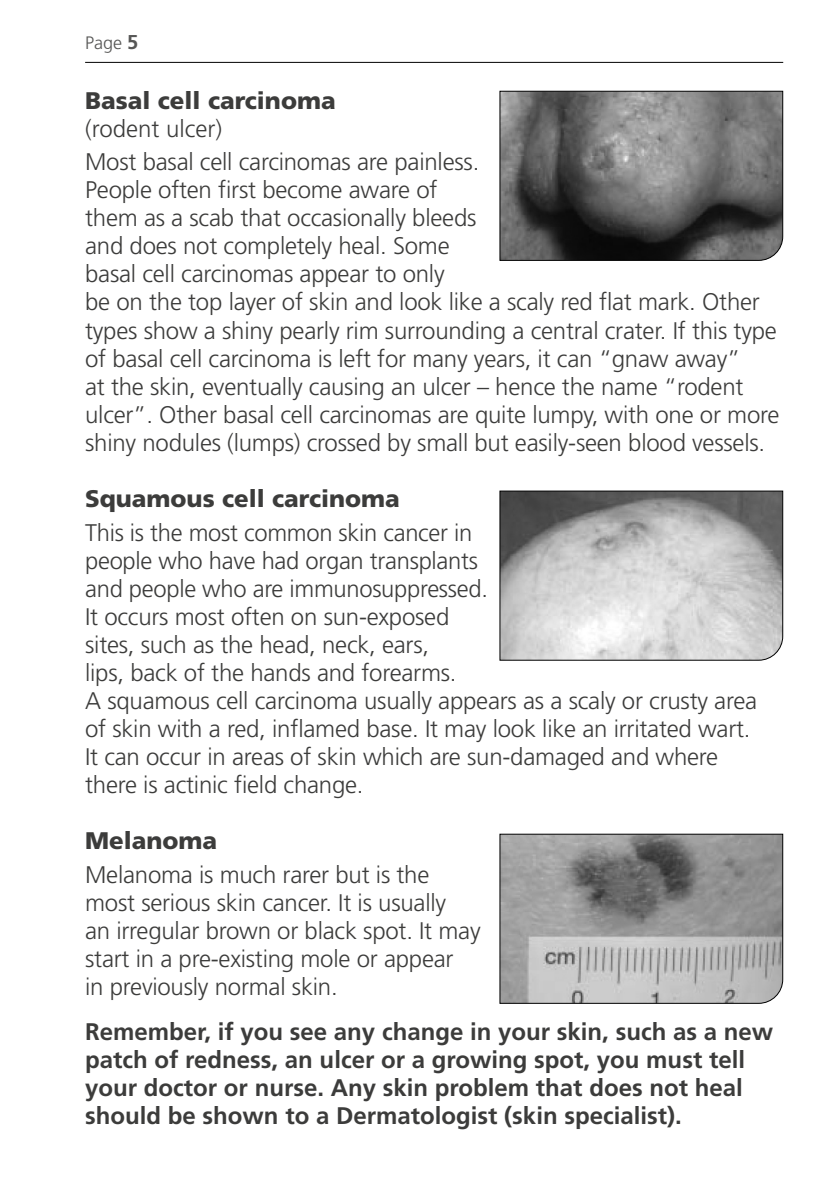
<style>
.page{position:relative;width:840px;height:1191px;background:#fff}
.page>*{position:absolute;margin:0;border:0;box-sizing:border-box;transform-origin:0 0}
.t1{font:300 24px/28px "Frutiger LT Std";letter-spacing:-.01em;color:#3c3c3b}
.t2{font:700 24px/28px "Frutiger LT Std";color:#3c3c3b}
.t3{font:900 24px "Frutiger LT Std";color:#3c3c3b}
.t4{font:300 18px "Frutiger LT Std";color:#575756}
.s1{font-weight:700;font-size:20px}
</style>
<div class="page">
<hr style="left:85px;top:62px;width:697px;height:1px;background:#000">
<svg style="left:499px;top:90px;width:284px;height:171px;background:#626262"></svg>
<svg style="left:499px;top:490px;width:284px;height:171px;background:#b5b5b5"></svg>
<svg style="left:499px;top:833px;width:284px;height:171px;background:#9c9c9c"></svg>
<p class="t4" style="left:85px;top:33px;width:55px">Page <span class="s1">5</span></p>
<p class="t3" style="left:85px;top:86px;width:252px">Basal cell carcinoma</p>
<p class="t1" style="left:85px;top:112px;width:395px;line-height:33.6px">(rodent ulcer)<br>Most basal cell carcinomas are painless.</p>
<p class="t1" style="left:85px;top:176px;width:695px">People often first become aware of<br>them as a scab that occasionally bleeds<br>and does not completely heal. Some<br>basal cell carcinomas appear to only<br>be on the top layer of skin and look like a scaly red flat mark. Other types show a shiny pearly rim surrounding a central crater. If this type of basal cell carcinoma is left for many years, it can “gnaw away”<br>at the skin, eventually causing an ulcer – hence the name “rodent ulcer”. Other basal cell carcinomas are quite lumpy, with one or more shiny nodules (lumps) crossed by small but easily-seen blood vessels.</p>
<p class="t3" style="left:85px;top:484px;width:316px">Squamous cell carcinoma</p>
<p class="t1" style="left:85px;top:519px;width:673px">This is the most common skin cancer in<br>people who have had organ transplants<br>and people who are immunosuppressed.<br>It occurs most often on sun-exposed<br>sites, such as the head, neck, ears,<br>lips, back of the hands and forearms.<br>A squamous cell carcinoma usually appears as a scaly or crusty area of skin with a red, inflamed base. It may look like an irritated wart.<br>It can occur in areas of skin which are sun-damaged and where there is actinic field change.</p>
<p class="t3" style="left:85px;top:826px;width:134px">Melanoma</p>
<p class="t1" style="left:85px;top:861px;width:397px">Melanoma is much rarer but is the most serious skin cancer. It is usually<br>an irregular brown or black spot. It may start in a pre-existing mole or appear<br>in previously normal skin.</p>
<p class="t2" style="left:85px;top:1017px;width:689px">Remember, if you see any change in your skin, such as a new patch of redness, an ulcer or a growing spot, you must tell your doctor or nurse. Any skin problem that does not heal should be shown to a Dermatologist (skin specialist).</p>
</div>
